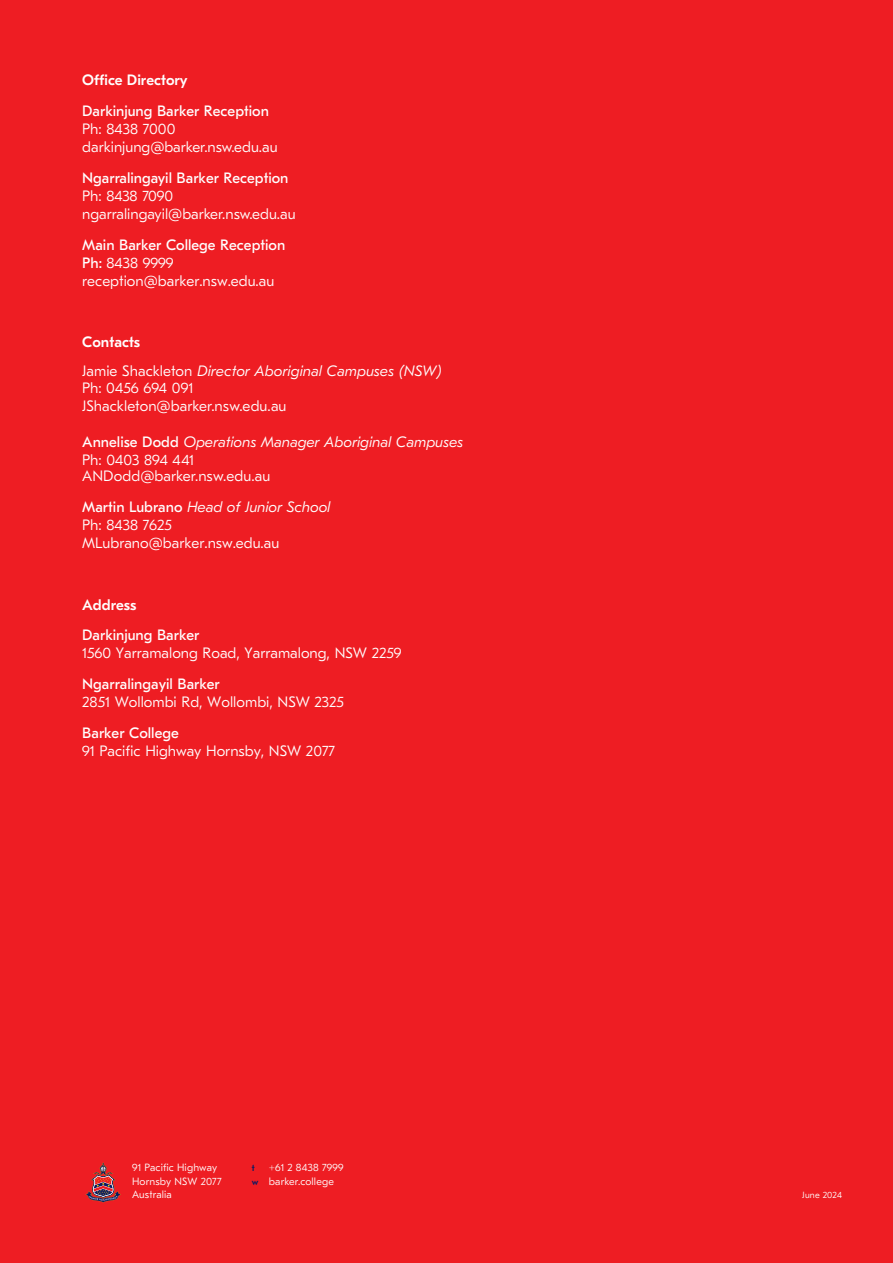
<style>
.page{position:relative;width:893px;height:1263px;background:#ee1d23}
.page>*{position:absolute;margin:0;border:0;box-sizing:border-box;transform-origin:0 0}
.Body_copy{font:300 15px/18px "GT Eesti Text";color:#fff}
.Body_copy-2{font:italic 300 15px/18px "GT Eesti Text";color:#fff}
.Body_copy-3{font:500 15px "GT Eesti Text";color:#fff}
.t1{font:300 10.5px "GT Eesti Text";letter-spacing:.015em;color:#fff}
.t2{font:300 9px "GT Eesti Text";letter-spacing:.02em;color:#fff}
.t3{font:500 9px "GT Eesti Text";color:#091b63}
.s1{font-weight:400}
.s2{font-style:normal}
.s3{font-weight:400;font-style:normal}
.s4{font-style:italic}
.s5{font-weight:500;font-size:9px;color:#091b63}
</style>
<div class="page">
<svg style="left:86px;top:1163px;width:35px;height:39px"></svg>
<p class="Body_copy-3" style="left:82px;top:72px;width:107px">Office Directory</p>
<p class="Body_copy" style="left:82px;top:102px;width:197px"><span class="s1">Darkinjung Barker Reception<br></span>Ph: 8438 7000 darkinjung@barker.nsw.edu.au</p>
<p class="Body_copy" style="left:82px;top:169px;width:215px"><span class="s1">Ngarralingayil Barker Reception<br></span>Ph: 8438 7090 ngarralingayil@barker.nsw.edu.au</p>
<p class="Body_copy" style="left:82px;top:236px;width:205px"><span class="s1">Main Barker College Reception<br>Ph:</span> 8438 9999 reception@barker.nsw.edu.au</p>
<p class="Body_copy-3" style="left:82px;top:334px;width:59px">Contacts</p>
<p class="Body_copy-2" style="left:82px;top:362px;width:361px"><span class="s2">Jamie Shackleton</span> Director Aboriginal Campuses (NSW)</p>
<p class="Body_copy" style="left:82px;top:379px;width:113px">Ph: 0456 694 091</p>
<p class="Body_copy" style="left:82px;top:397px;width:206px">JShackleton@barker.nsw.edu.au</p>
<p class="Body_copy-2" style="left:82px;top:433px;width:383px"><span class="s3">Annelise Dodd</span> Operations Manager Aboriginal Campuses<br><span class="s2">Ph: 0403 894 441</span></p>
<p class="Body_copy" style="left:82px;top:467px;width:190px">ANDodd@barker.nsw.edu.au</p>
<p class="Body_copy" style="left:82px;top:498px;width:250px"><span class="s1">Martin Lubrano</span> <span class="s4">Head of Junior School<br></span>Ph: 8438 7625<br>MLubrano@barker.nsw.edu.au</p>
<p class="Body_copy-3" style="left:82px;top:596px;width:56px">Address</p>
<p class="Body_copy" style="left:82px;top:626px;width:321px"><span class="s1">Darkinjung Barker<br></span>1560 Yarramalong Road, Yarramalong, NSW 2259</p>
<p class="Body_copy" style="left:82px;top:675px;width:263px"><span class="s1">Ngarralingayil Barker<br></span>2851 Wollombi Rd, Wollombi, NSW 2325</p>
<p class="Body_copy" style="left:82px;top:724px;width:254px"><span class="s1">Barker College<br></span>91 Pacific Highway Hornsby, NSW 2077</p>
<p class="t1" style="left:132px;top:1162px;width:87px">91 Pacific Highway</p>
<p class="t1" style="left:132px;top:1175px;width:91px">Hornsby NSW 2077</p>
<p class="t1" style="left:132px;top:1189px;width:41px">Australia</p>
<p class="t3" style="left:252px;top:1163px;width:4px">t</p>
<p class="t1" style="left:269px;top:1162px;width:76px">+61 2 8438 7999</p>
<p class="t1" style="left:252px;top:1175px;width:84px"><span class="s5">w</span> barker.college</p>
<p class="t2" style="left:802px;top:1190px;width:41px">June 2024</p>
</div>
